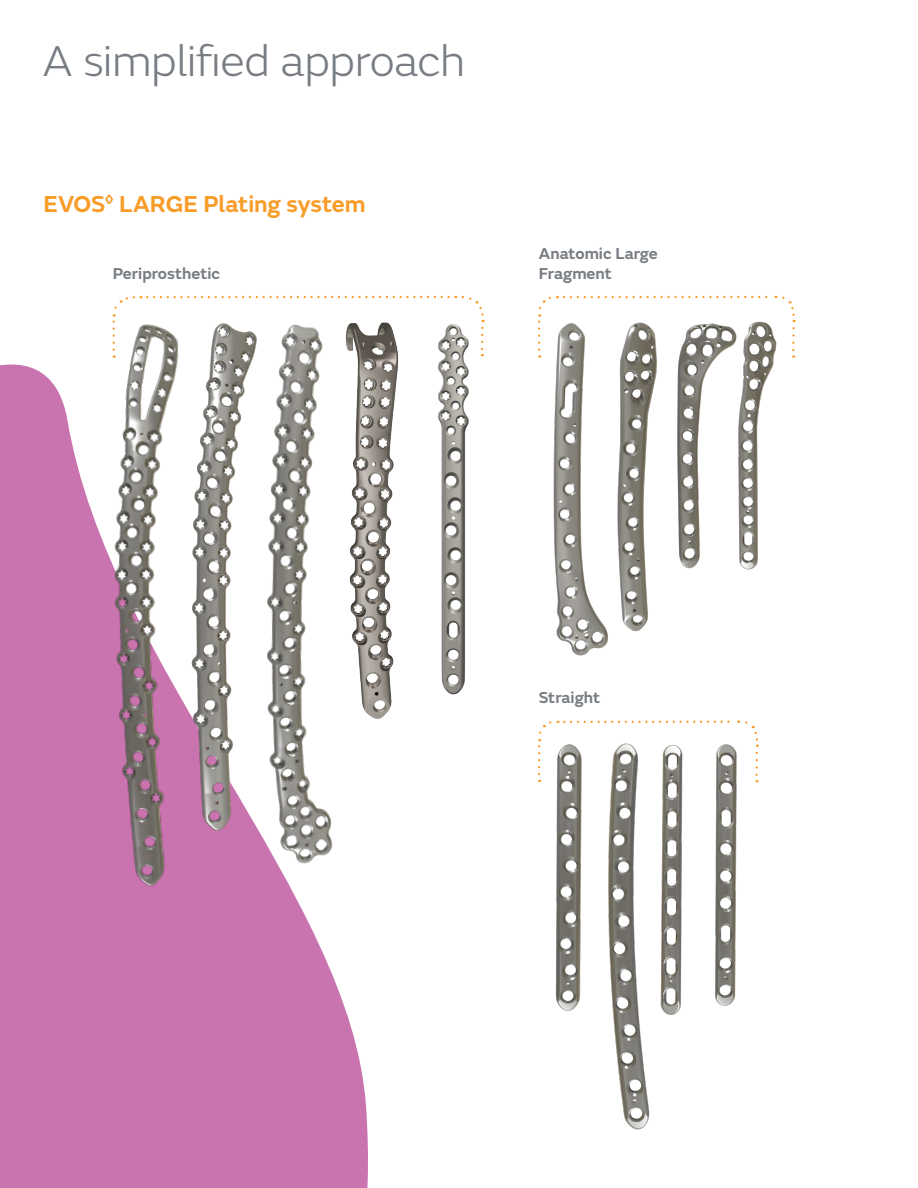
<style>
.page{position:relative;width:918px;height:1188px;background:#fff}
.page>*{position:absolute;margin:0;border:0;box-sizing:border-box;transform-origin:0 0}
.Headline{font:300 45px "SN Emeric";letter-spacing:-.01em;color:#787d83}
.Stand_First{font:600 24px "SN Emeric";letter-spacing:-.005em;color:#f89c28}
.Header_Row_Dark_Grey{font:600 16.5px/19.5px "SN Emeric";color:#787d83}
</style>
<div class="page">
<svg style="left:0;top:364px;width:368px;height:824px;background:#cd7fb5"></svg>
<svg style="left:114px;top:296px;width:27px;height:13px"></svg>
<svg style="left:147px;top:295px;width:338px;height:27px"></svg>
<svg style="left:481px;top:328px;width:3px;height:28px"></svg>
<img style="left:423px;top:314px;width:49px;height:381px">
<img style="left:333px;top:304px;width:82px;height:425px">
<svg style="left:538px;top:296px;width:20px;height:62px"></svg>
<svg style="left:564px;top:295px;width:232px;height:27px"></svg>
<svg style="left:792px;top:328px;width:3px;height:30px"></svg>
<img style="left:741px;top:316px;width:44px;height:254px">
<img style="left:666px;top:314px;width:75px;height:255px">
<img style="left:550px;top:321px;width:58px;height:335px">
<img style="left:601px;top:318px;width:65px;height:316px">
<svg style="left:538px;top:720px;width:221px;height:62px"></svg>
<img style="left:544px;top:740px;width:49px;height:271px">
<img style="left:586px;top:741px;width:77px;height:389px">
<img style="left:648px;top:742px;width:49px;height:278px">
<img style="left:703px;top:740px;width:42px;height:266px">
<img style="left:215px;top:313px;width:57px;height:522px">
<img style="left:249px;top:314px;width:105px;height:556px">
<img style="left:94px;top:313px;width:121px;height:579px">
<p class="Headline" style="left:43px;top:34px;width:424px">A simplified approach</p>
<p class="Stand_First" style="left:44px;top:189px;width:324px">EVOS<sup>◊</sup> LARGE Plating system</p>
<p class="Header_Row_Dark_Grey" style="left:113px;top:263px;width:109px">Periprosthetic</p>
<p class="Header_Row_Dark_Grey" style="left:539px;top:244px;width:120px">Anatomic Large<br>Fragment</p>
<p class="Header_Row_Dark_Grey" style="left:539px;top:688px;width:63px">Straight</p>
</div>
